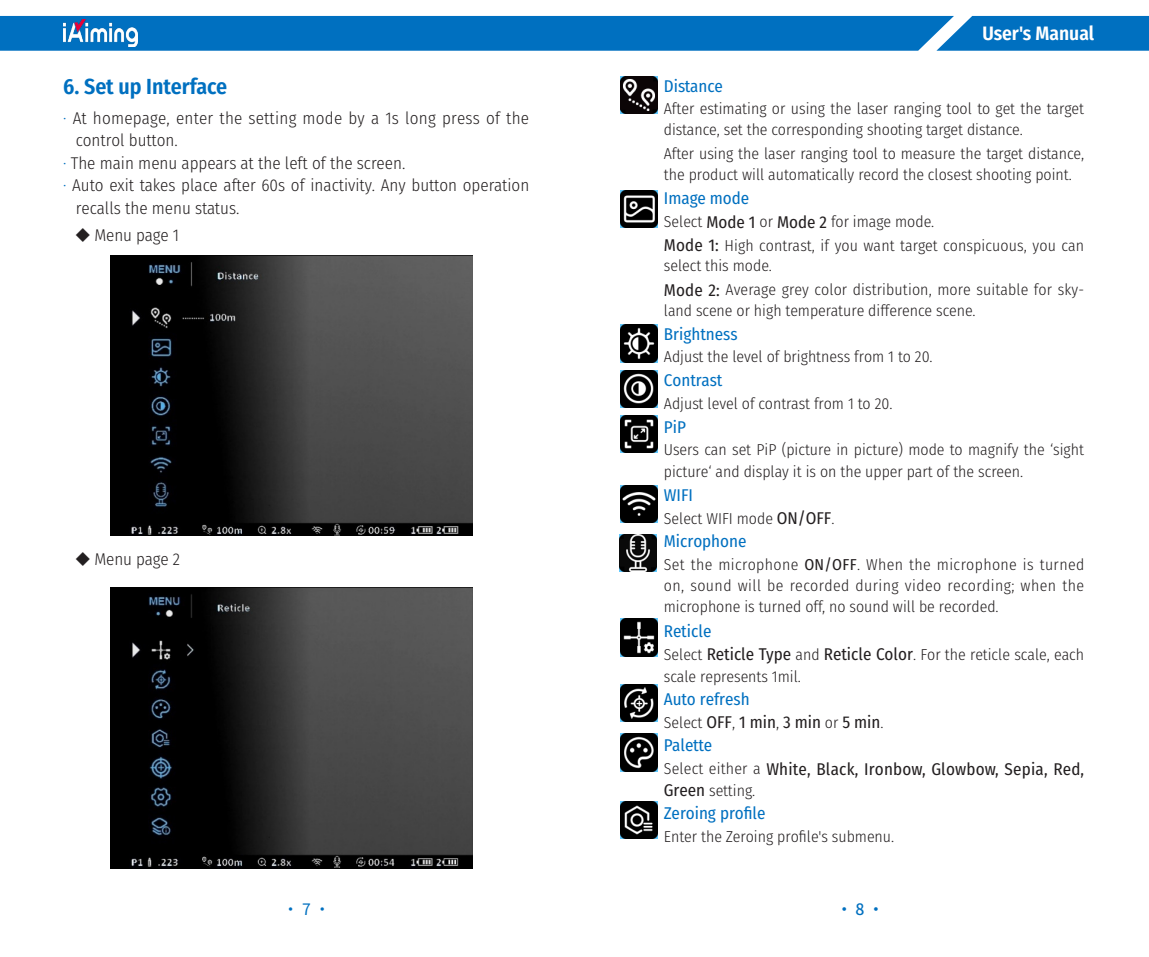
<style>
.page{position:relative;width:1149px;height:957px;background:#fff}
.page>*{position:absolute;margin:0;border:0;box-sizing:border-box;transform-origin:0 0}
.t1{font:700 condensed 20.25px "Glow Sans TC";color:#0070c0}
.t2{font:700 condensed 18px "Glow Sans TC";color:#fff}
.t3{font:condensed 15.75px "Glow Sans TC";color:#231f20}
.t4{font:500 condensed 15.75px "Glow Sans SC";color:#0070c0}
.t5{font:500 condensed 15.75px "Glow Sans TC";letter-spacing:.01em;color:#231f20}
.t6{font:15.75px "Source Han Sans SC";color:#0070c0}
.t7{font:500 15.75px "Source Han Sans SC";color:#0070c0}
.t8{font:condensed 14.62px/21.4px "Glow Sans TC";color:#231f20}
.s1{color:#0070c0}
.s2{font-weight:500;font-size:15.75px}
.s3{font-weight:500}
.s4{font-weight:400;font-size:14.62px}
</style>
<div class="page">
<div style="left:0;top:16px;width:1148px;height:35px;background:#0070c0"></div>
<img style="left:63px;top:20px;width:74px;height:27px">
<img style="left:111px;top:255px;width:361px;height:281px">
<img style="left:111px;top:588px;width:361px;height:280px">
<img style="left:620px;top:77px;width:37px;height:37px">
<img style="left:620px;top:801px;width:37px;height:37px">
<img style="left:620px;top:190px;width:37px;height:37px">
<img style="left:620px;top:325px;width:37px;height:37px">
<img style="left:620px;top:370px;width:37px;height:37px">
<img style="left:620px;top:415px;width:37px;height:37px">
<img style="left:620px;top:485px;width:37px;height:37px">
<img style="left:620px;top:619px;width:37px;height:37px">
<img style="left:620px;top:684px;width:37px;height:37px">
<img style="left:620px;top:734px;width:37px;height:37px">
<img style="left:619px;top:534px;width:37px;height:37px">
<h1 class="t1" style="left:63px;top:74px;width:165px">6. Set up Interface</h1>
<p class="t3" style="left:63px;top:108px;width:467px"><span class="s1">·</span> At homepage, enter the setting mode by a 1s long press of the</p>
<p class="t3" style="left:76px;top:131px;width:103px">control button.</p>
<p class="t3" style="left:63px;top:153px;width:343px"><span class="s1">·</span> The main menu appears at the left of the screen.</p>
<p class="t3" style="left:63px;top:176px;width:467px"><span class="s1">·</span> Auto exit takes place after 60s of inactivity. Any button operation</p>
<p class="t3" style="left:76px;top:198px;width:165px">recalls the menu status.</p>
<p class="t3" style="left:76px;top:225px;width:104px">◆ Menu page 1</p>
<p class="t3" style="left:76px;top:549px;width:105px">◆ Menu page 2</p>
<p class="t2" style="left:982px;top:22px;width:113px">User's Manual</p>
<p class="t4" style="left:663px;top:76px;width:60px">Distance</p>
<p class="t8" style="left:663px;top:100px;width:421px">After estimating or using the laser ranging tool to get the target distance, set the corresponding shooting target distance.</p>
<p class="t8" style="left:663px;top:144px;width:421px">After using the laser ranging tool to measure the target distance, the product will automatically record the closest shooting point.</p>
<p class="t4" style="left:663px;top:189px;width:87px">Image mode</p>
<p class="t8" style="left:663px;top:212px;width:421px;line-height:23.4px">Select <span class="s2">Mode 1</span> or <span class="s2">Mode 2</span> for image mode.<br><span class="s2">Mode 1:</span> High contrast, if you want target conspicuous, you can</p>
<p class="t8" style="left:663px;top:256px;width:421px;line-height:23.8px">select this mode.<br><span class="s2">Mode 2:</span> Average grey color distribution, more suitable for sky-</p>
<p class="t8" style="left:663px;top:302px;width:313px">land scene or high temperature difference scene.</p>
<p class="t4" style="left:663px;top:324px;width:75px">Brightness</p>
<p class="t8" style="left:663px;top:348px;width:270px">Adjust the level of brightness from 1 to 20.</p>
<p class="t4" style="left:663px;top:370px;width:60px">Contrast</p>
<p class="t8" style="left:663px;top:394px;width:230px">Adjust level of contrast from 1 to 20.</p>
<p class="t4" style="left:663px;top:417px;width:24px">PiP</p>
<p class="t8" style="left:663px;top:441px;width:421px">Users can set PiP (picture in picture) mode to magnify the ‘sight picture‘ and display it is on the upper part of the screen.</p>
<p class="t4" style="left:663px;top:485px;width:31px">WIFI</p>
<p class="t8" style="left:663px;top:509px;width:172px">Select WIFI mode <span class="s2">ON/OFF</span>.</p>
<p class="t4" style="left:663px;top:531px;width:84px">Microphone</p>
<p class="t8" style="left:663px;top:555px;width:422px;text-align:justify">Set the microphone <span class="s3">ON/OFF</span>. When the microphone is turned on, sound will be recorded during video recording; when the microphone is turned off, no sound will be recorded.</p>
<p class="t4" style="left:663px;top:621px;width:49px">Reticle</p>
<p class="t8" style="left:663px;top:645px;width:421px;line-height:22.1px">Select <span class="s2">Reticle Type</span> and <span class="s2">Reticle Color</span>. For the reticle scale, each scale represents 1mil.</p>
<p class="t4" style="left:663px;top:689px;width:87px">Auto refresh</p>
<p class="t5" style="left:663px;top:712px;width:221px"><span class="s4">Select</span> OFF<span class="s4">,</span> 1 min<span class="s4">,</span> 3 min <span class="s4">or</span> 5 min<span class="s4">.</span></p>
<p class="t4" style="left:663px;top:735px;width:50px">Palette</p>
<p class="t5" style="left:663px;top:759px;width:421px"><span class="s4">Select either a</span> White, Black, Ironbow, Glowbow, Sepia, Red,</p>
<p class="t8" style="left:663px;top:781px;width:93px"><span class="s2">Green</span> setting.</p>
<p class="t4" style="left:663px;top:803px;width:103px">Zeroing profile</p>
<p class="t8" style="left:663px;top:827px;width:232px">Enter the Zeroing profile's submenu.</p>
<p class="t6" style="left:283px;top:900px;width:49px">· 7 ·</p>
<p class="t7" style="left:836px;top:900px;width:49px">· 8 ·</p>
</div>
